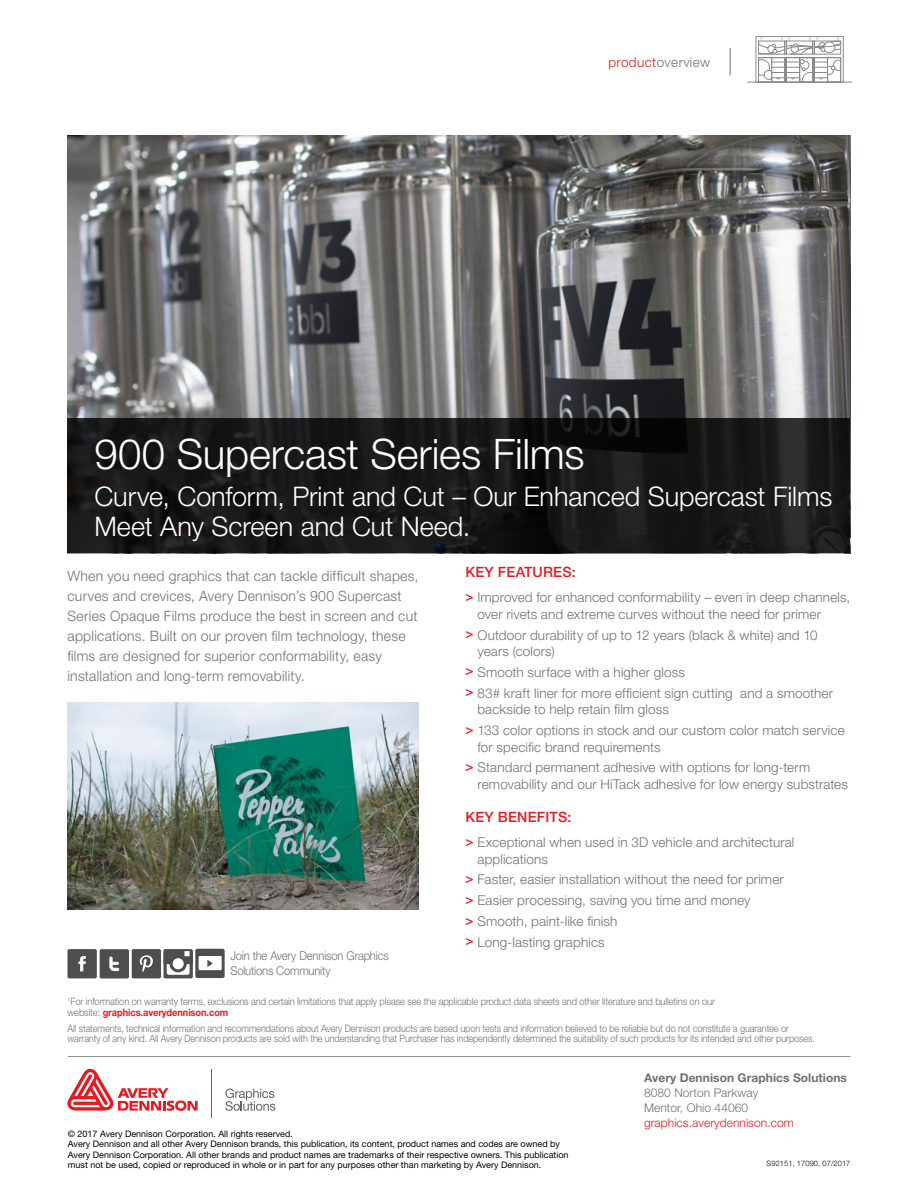
<style>
.page{position:relative;width:918px;height:1188px;background:#fff}
.page>*{position:absolute;margin:0;border:0;box-sizing:border-box;transform-origin:0 0}
.t1{font:300 42px "Helvetica Neue LT Std";letter-spacing:-.005em;color:#fff}
.t2{font:300 27px/30px "Helvetica Neue LT Std";letter-spacing:-.005em;color:#fff}
.t3{font:300 14.25px/20px "Helvetica Neue LT Std";letter-spacing:.02em;color:#717073}
.t4{font:500 14.25px "Helvetica Neue LT Std";letter-spacing:.01em;color:#e31b23}
.t5{font:300 13.5px/20.9px "Helvetica Neue LT Std";letter-spacing:.01em;color:#717073}
.t6{font:300 13.5px "Helvetica Neue LT Std";letter-spacing:.03em;color:#717073}
.t7{font:300 12.15px/15.3px "Helvetica Neue LT Std";letter-spacing:-.015em;color:#717073;scale:.92 1}
.t8{font:300 12px/15px "Helvetica Neue LT Std";letter-spacing:.005em;color:#717073}
.t9{font:700 12px "Helvetica Neue LT Std";letter-spacing:.005em;color:#717073}
.t10{font:300 12px "Helvetica Neue LT Std";letter-spacing:.005em;color:#e31b23}
.t11{font:300 10.2px/10.5px "Helvetica Neue LT Std";letter-spacing:-.01em;color:#717073;scale:.9 1}
.t12{font:300 10.2px/10.5px "Helvetica Neue LT Std";letter-spacing:-.01em;color:#717073;scale:.92 1}
.t13{font:9px/10.5px "Helvetica Neue LT Std";color:#000}
.t14{font:300 7.5px "Helvetica Neue LT Std";letter-spacing:.01em;color:#000}
.s1{color:#e31b23}
.s2{font-weight:500;color:#e31b23}
.s3{font-weight:700;color:#e31b23}
</style>
<div class="page">
<svg style="left:730px;top:48px;width:1px;height:27px"></svg>
<img style="left:68px;top:135px;width:782px;height:283px">
<svg style="left:68px;top:418px;width:782px;height:136px;background:#181818"></svg>
<hr style="left:68px;top:1056px;width:782px;height:1px;background:#919195">
<hr style="left:212px;top:1069px;width:1px;height:49px;background:#636466">
<svg style="left:67px;top:1069px;width:131px;height:42px"></svg>
<svg style="left:225px;top:1088px;width:50px;height:23px"></svg>
<svg style="left:756px;top:36px;width:88px;height:46px"></svg>
<hr style="left:747px;top:82px;width:105px;height:1px;background:#8a8a8d">
<svg style="left:758px;top:37px;width:83px;height:45px"></svg>
<img style="left:68px;top:702px;width:350px;height:207px">
<div style="left:68px;top:949px;width:29px;height:29px;background:#4f4e4f;border-radius:2px"></div>
<svg style="left:78px;top:956px;width:8px;height:16px"></svg>
<div style="left:100px;top:949px;width:29px;height:30px;background:#4f4e4f;border-radius:2px"></div>
<svg style="left:109px;top:957px;width:11px;height:14px"></svg>
<div style="left:132px;top:949px;width:29px;height:29px;background:#4f4e4f;border-radius:2px"></div>
<svg style="left:140px;top:955px;width:13px;height:17px"></svg>
<div style="left:164px;top:949px;width:29px;height:29px;background:#4f4e4f;border-radius:2px"></div>
<svg style="left:167px;top:952px;width:23px;height:23px"></svg>
<svg style="left:167px;top:951px;width:26px;height:13px"></svg>
<svg style="left:170px;top:955px;width:17px;height:17px"></svg>
<div style="left:173px;top:958px;width:11px;height:11px;background:#fff;border-radius:50%"></div>
<div style="left:195px;top:949px;width:30px;height:29px;background:#4f4e4f;border-radius:2px"></div>
<div style="left:199px;top:956px;width:23px;height:14px;background:#fff"></div>
<svg style="left:207px;top:960px;width:6px;height:7px"></svg>
<p class="t6" style="left:608px;top:54px;width:103px"><span class="s1">product</span>overview</p>
<h1 class="t1" style="left:94px;top:428px;width:492px">900 Supercast Series Films</h1>
<h2 class="t2" style="left:94px;top:480px;width:739px">Curve, Conform, Print and Cut – Our Enhanced Supercast Films<br>Meet Any Screen and Cut Need.</h2>
<p class="t3" style="left:68px;top:566px;width:353px">When you need graphics that can tackle difficult shapes, curves and crevices, Avery Dennison’s 900 Supercast Series Opaque Films produce the best in screen and cut applications. Built on our proven film technology, these films are designed for superior conformability, easy installation and long-term removability.</p>
<p class="t7" style="left:230px;top:947px;width:174px">Join the Avery Dennison Graphics<br>Solutions Community</p>
<p class="t4" style="left:465px;top:564px;width:112px">KEY FEATURES:</p>
<p class="t5" style="left:477px;top:589px;width:374px;line-height:16.5px;text-indent:-12px"><span class="s2">&gt;</span> Improved for enhanced conformability – even in deep channels, over rivets and extreme curves without the need for primer</p>
<p class="t5" style="left:477px;top:626px;width:342px;line-height:16.5px;text-indent:-12px"><span class="s2">&gt;</span> Outdoor durability of up to 12 years (black &amp; white) and 10 years (colors)</p>
<p class="t5" style="left:465px;top:661px;width:369px"><span class="s2">&gt;</span> Smooth surface with a higher gloss<br><span class="s2">&gt;</span> 83# kraft liner for more efficient sign cutting and a smoother</p>
<p class="t5" style="left:465px;top:699px;width:381px;text-indent:12px">backside to help retain film gloss<br><span class="s2">&gt;</span> 133 color options in stock and our custom color match service</p>
<p class="t5" style="left:465px;top:736px;width:346px;text-indent:12px">for specific brand requirements<br><span class="s2">&gt;</span> Standard permanent adhesive with options for long-term</p>
<p class="t5" style="left:477px;top:773px;width:372px">removability and our HiTack adhesive for low energy substrates</p>
<p class="t4" style="left:465px;top:808px;width:107px">KEY BENEFITS:</p>
<p class="t5" style="left:477px;top:834px;width:318px;line-height:16.5px;text-indent:-12px"><span class="s2">&gt;</span> Exceptional when used in 3D vehicle and architectural applications</p>
<p class="t5" style="left:465px;top:869px;width:320px"><span class="s2">&gt;</span> Faster, easier installation without the need for primer <span class="s2">&gt;</span> Easier processing, saving you time and money<br><span class="s2">&gt;</span> Smooth, paint-like finish<br><span class="s2">&gt;</span> Long-lasting graphics</p>
<p class="t12" style="left:68px;top:996px;width:705px"><sup>1</sup>For information on warranty terms, exclusions and certain limitations that apply please see the applicable product data sheets and other literature and bulletins on our website: <span class="s3">graphics.averydennison.com</span></p>
<p class="t11" style="left:68px;top:1023px;width:832px">All statements, technical information and recommendations about Avery Dennison products are based upon tests and information believed to be reliable but do not constitute a guarantee or warranty of any kind. All Avery Dennison products are sold with the understanding that Purchaser has independently determined the suitability of such products for its intended and other purposes.</p>
<p class="t13" style="left:68px;top:1128px;width:502px">© 2017 Avery Dennison Corporation. All rights reserved.<br>Avery Dennison and all other Avery Dennison brands, this publication, its content, product names and codes are owned by Avery Dennison Corporation. All other brands and product names are trademarks of their respective owners. This publication must not be used, copied or reproduced in whole or in part for any purposes other than marketing by Avery Dennison.</p>
<p class="t9" style="left:644px;top:1070px;width:205px">Avery Dennison Graphics Solutions</p>
<p class="t8" style="left:644px;top:1085px;width:116px">8080 Norton Parkway<br>Mentor, Ohio 44060</p>
<p class="t10" style="left:644px;top:1116px;width:151px">graphics.averydennison.com</p>
<p class="t14" style="left:767px;top:1159px;width:85px">S92151, 17090, 07/2017</p>
</div>
